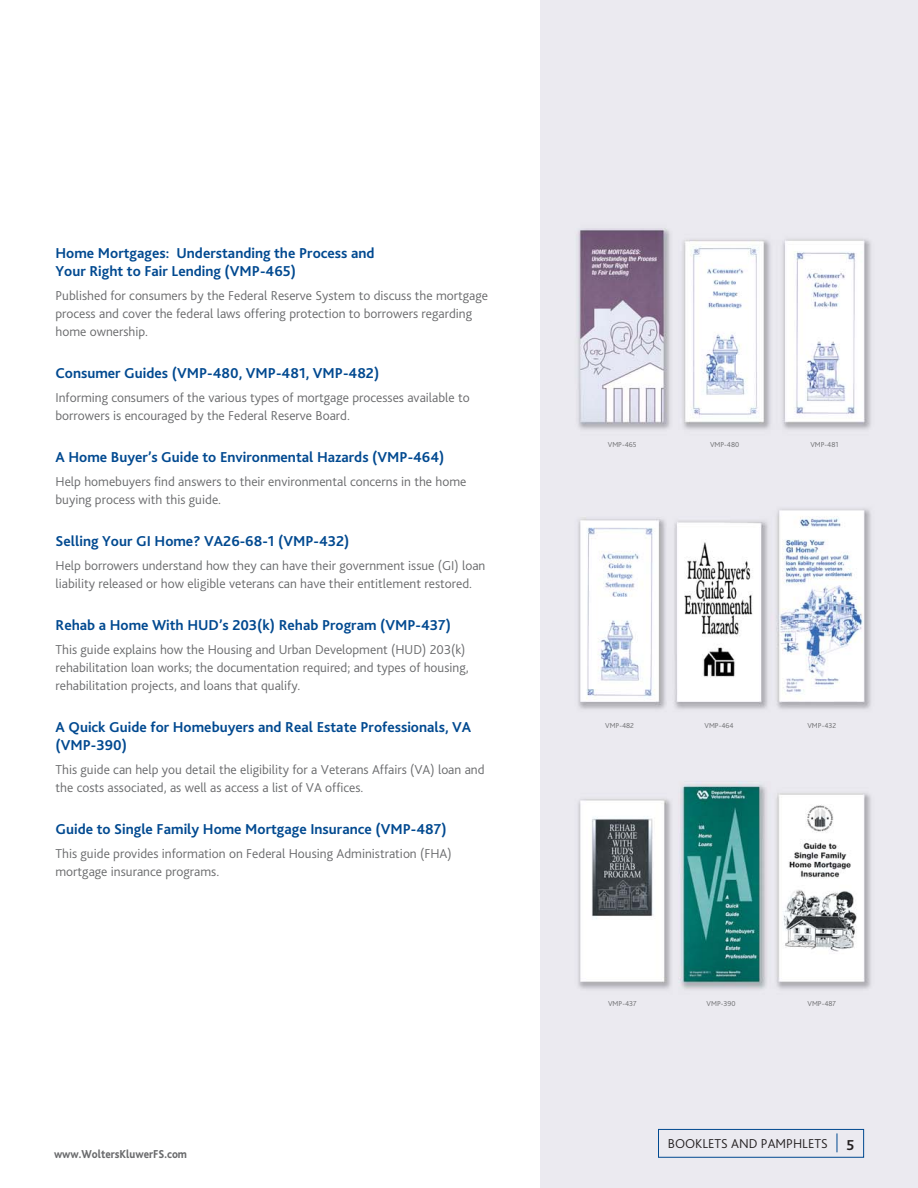
<style>
.page{position:relative;width:918px;height:1188px;background:#fff}
.page>*{position:absolute;margin:0;border:0;box-sizing:border-box;transform-origin:0 0}
.t1{font:700 15px/18px "Bliss 2";color:#004990}
.t2{font:700 15px "Bliss 2";color:#231f20}
.t3{font:300 13.5px/18px "Bliss 2";color:#696a6c}
.t4{font:300 13.5px "Bliss 2";color:#231f20}
.t5{font:800 12px "Bliss 2";color:#696a6c;scale:.9 1}
.t6{font:300 7.5px "Bliss 2";color:#696a6c}
</style>
<div class="page">
<img style="left:540px;top:0;width:378px;height:1187px">
<div style="left:658px;top:1129px;width:206px;height:29px;border:1px solid #004990"></div>
<svg style="left:837px;top:1133px;width:1px;height:19px"></svg>
<p class="t1" style="left:56px;top:245px;width:321px">Home Mortgages: Understanding the Process and<br>Your Right to Fair Lending (VMP-465)</p>
<p class="t3" style="left:56px;top:288px;width:434px">Published for consumers by the Federal Reserve System to discuss the mortgage process and cover the federal laws offering protection to borrowers regarding home ownership.</p>
<p class="t1" style="left:56px;top:365px;width:325px">Consumer Guides (VMP-480, VMP-481, VMP-482)</p>
<p class="t3" style="left:56px;top:390px;width:416px">Informing consumers of the various types of mortgage processes available to borrowers is encouraged by the Federal Reserve Board.</p>
<p class="t1" style="left:56px;top:449px;width:390px">A Home Buyer’s Guide to Environmental Hazards (VMP-464)</p>
<p class="t3" style="left:56px;top:474px;width:412px">Help homebuyers find answers to their environmental concerns in the home buying process with this guide.</p>
<p class="t1" style="left:56px;top:534px;width:295px">Selling Your GI Home? VA26-68-1 (VMP-432)</p>
<p class="t3" style="left:56px;top:558px;width:431px">Help borrowers understand how they can have their government issue (GI) loan liability released or how eligible veterans can have their entitlement restored.</p>
<p class="t1" style="left:56px;top:618px;width:397px">Rehab a Home With HUD’s 203(k) Rehab Program (VMP-437)</p>
<p class="t3" style="left:56px;top:642px;width:415px">This guide explains how the Housing and Urban Development (HUD) 203(k) rehabilitation loan works; the documentation required; and types of housing, rehabilitation projects, and loans that qualify.</p>
<p class="t1" style="left:56px;top:720px;width:417px">A Quick Guide for Homebuyers and Real Estate Professionals, VA (VMP-390)</p>
<p class="t3" style="left:56px;top:762px;width:431px">This guide can help you detail the eligibility for a Veterans Affairs (VA) loan and the costs associated, as well as access a list of VA offices.</p>
<p class="t1" style="left:56px;top:822px;width:393px">Guide to Single Family Home Mortgage Insurance (VMP-487)</p>
<p class="t3" style="left:56px;top:846px;width:398px">This guide provides information on Federal Housing Administration (FHA) mortgage insurance programs.</p>
<p class="t5" style="left:54px;top:1149px;width:149px">www.WoltersKluwerFS.com</p>
<p class="t6" style="left:608px;top:442px;width:30px">VMP-465</p>
<p class="t6" style="left:710px;top:442px;width:31px">VMP-480</p>
<p class="t6" style="left:810px;top:442px;width:30px">VMP-481</p>
<p class="t6" style="left:605px;top:722px;width:30px">VMP-482</p>
<p class="t6" style="left:704px;top:722px;width:31px">VMP-464</p>
<p class="t6" style="left:807px;top:722px;width:30px">VMP-432</p>
<p class="t6" style="left:608px;top:1001px;width:30px">VMP-437</p>
<p class="t6" style="left:707px;top:1001px;width:30px">VMP-390</p>
<p class="t6" style="left:807px;top:1001px;width:30px">VMP-487</p>
<p class="t4" style="left:668px;top:1138px;width:161px">BOOKLETS AND PAMPHLETS</p>
<p class="t2" style="left:846px;top:1139px;width:9px">5</p>
</div>
